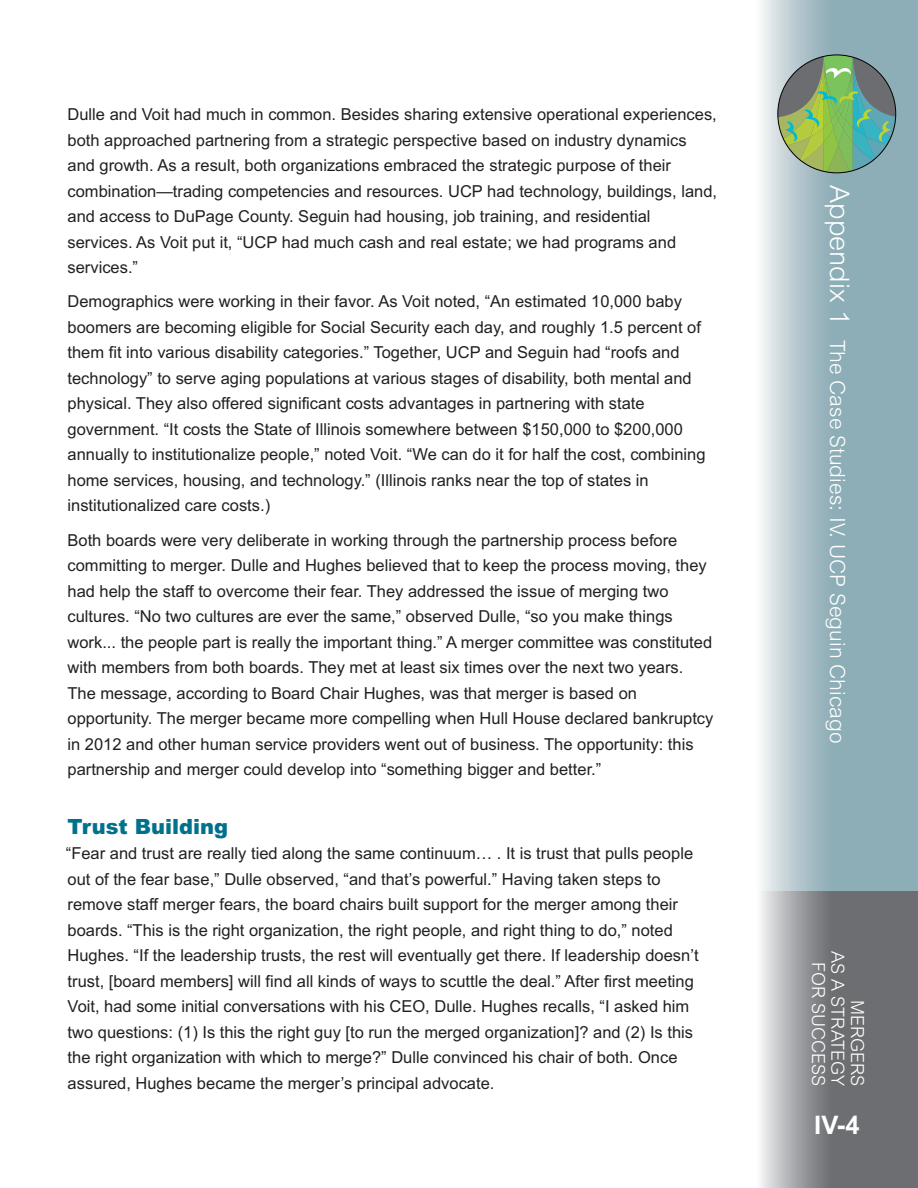
<style>
.page{position:relative;width:918px;height:1188px;background:#fff}
.page>*{position:absolute;margin:0;border:0;box-sizing:border-box;transform-origin:0 0}
.t1{font:700 25.5px "Arial";color:#fff}
.t2{font:300 21px "Arial";color:#fff}
.t3{font:900 21px "Arial";color:#00718c}
.t4{font:300 18px/19.5px "Arial";color:#fff;text-align:right}
.t5{font:16.5px/25.5px "Arial";color:#231f20}
.s1{font-size:27px}
</style>
<div class="page">
<svg style="left:762px;top:0;width:156px;height:891px;background:#a2bbc3"></svg>
<svg style="left:760px;top:891px;width:158px;height:297px;background:#88898c"></svg>
<svg style="left:778px;top:55px;width:118px;height:118px;background:#7fa780"></svg>
<p class="t5" style="left:68px;top:102px;width:651px">dulle and Voit had much in common. besides sharing extensive operational experiences, both approached partnering from a strategic perspective based on industry dynamics and growth. as a result, both organizations embraced the strategic purpose of their combination—trading competencies and resources. UcP had technology, buildings, land, and access to duPage county. seguin had housing, job training, and residential services. as Voit put it, “UcP had much cash and real estate; we had programs and services.”</p>
<p class="t5" style="left:68px;top:289px;width:640px">demographics were working in their favor. as Voit noted, “an estimated 10,000 baby boomers are becoming eligible for social security each day, and roughly 1.5 percent of them fit into various disability categories.” together, UcP and seguin had “roofs and technology” to serve aging populations at various stages of disability, both mental and physical. they also offered significant costs advantages in partnering with state government. “it costs the state of illinois somewhere between $150,000 to $200,000 annually to institutionalize people,” noted Voit. “We can do it for half the cost, combining home services, housing, and technology.” (illinois ranks near the top of states in institutionalized care costs.)</p>
<p class="t5" style="left:68px;top:527px;width:647px">both boards were very deliberate in working through the partnership process before committing to merger. dulle and hughes believed that to keep the process moving, they had help the staff to overcome their fear. they addressed the issue of merging two cultures. “no two cultures are ever the same,” observed dulle, “so you make things work... the people part is really the important thing.” a merger committee was constituted with members from both boards. they met at least six times over the next two years. the message, according to board chair hughes, was that merger is based on opportunity. the merger became more compelling when hull house declared bankruptcy in 2012 and other human service providers went out of business. the opportunity: this partnership and merger could develop into “something bigger and better.”</p>
<p class="t3" style="left:68px;top:814px;width:162px">Trust Building</p>
<p class="t5" style="left:66px;top:841px;width:634px">“Fear and trust are really tied along the same continuum… . it is trust that pulls people out of the fear base,” dulle observed, “and that’s powerful.” having taken steps to remove staff merger fears, the board chairs built support for the merger among their boards. “this is the right organization, the right people, and right thing to do,” noted hughes. “if the leadership trusts, the rest will eventually get there. if leadership doesn’t trust, [board members] will find all kinds of ways to scuttle the deal.” after first meeting Voit, had some initial conversations with his ceo, dulle. hughes recalls, “i asked him two questions: (1) is this the right guy [to run the merged organization]? and (2) is this the right organization with which to merge?” dulle convinced his chair of both. once assured, hughes became the merger’s principal advocate.</p>
<p class="t2" style="left:845px;top:185px;width:560px;rotate:90deg"><span class="s1">Appendix 1</span> The Case Studies: IV. UCP Seguin Chicago</p>
<p class="t4" style="left:865px;top:951px;width:136px;rotate:90deg">MERGERS<br>AS A STRATEGY<br>FOR SUCCESS</p>
<h1 class="t1" style="left:814px;top:1110px;width:47px">IV-4</h1>
</div>
